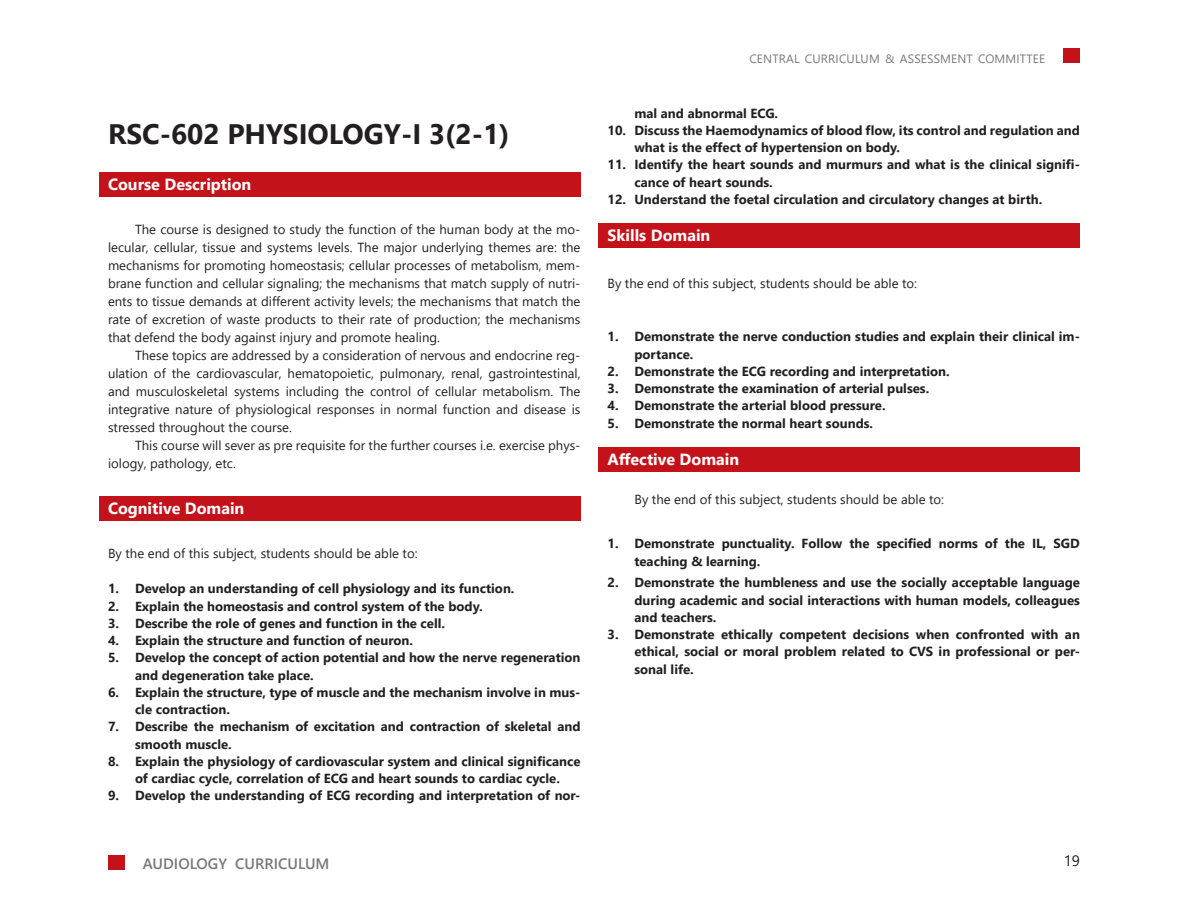
<style>
.page{position:relative;width:1188px;height:918px;background:#fff}
.page>*{position:absolute;margin:0;border:0;box-sizing:border-box;transform-origin:0 0}
.Big_Heading_Black{font:700 28.2px "Segoe UI";color:#231f20}
.Red_strip_heading{font:700 16.2px "Segoe UI";color:#fff}
.t1{font:600 15px "Segoe UI";color:#76787b}
.t2{font:15px "Segoe UI";color:#231f20}
.t3{font:700 13.2px/17.2px "Segoe UI";color:#231f20}
.Body_Text_NWSM_8_75{font:13.2px/18px "Segoe UI";color:#231f20;text-align:justify}
.By_the_end_line{font:13.2px "Segoe UI";color:#231f20}
.t4{font:12px "Segoe UI";letter-spacing:.015em;color:#76787b}
</style>
<div class="page">
<div style="left:1064px;top:49px;width:16px;height:14px;background:#c4121a"></div>
<div style="left:108px;top:855px;width:16px;height:14px;background:#c4121a"></div>
<div style="left:99px;top:173px;width:481px;height:24px;background:#c4121a"></div>
<div style="left:99px;top:497px;width:481px;height:24px;background:#c4121a"></div>
<div style="left:598px;top:223px;width:482px;height:25px;background:#c4121a"></div>
<div style="left:598px;top:447px;width:482px;height:24px;background:#c4121a"></div>
<p class="Big_Heading_Black" style="left:108px;top:107px;width:403px">RSC-602 PHYSIOLOGY-I 3(2-1)</p>
<p class="Red_strip_heading" style="left:108px;top:169px;width:145px">Course Description</p>
<p class="Body_Text_NWSM_8_75" style="left:108px;top:219px;width:474px;text-indent:27px">The course is designed to study the function of the human body at the mo&shy;lecular, cellular, tissue and systems levels. The major underlying themes are: the mechanisms for promoting homeostasis; cellular processes of metabolism, mem&shy;brane function and cellular signaling; the mechanisms that match supply of nutri&shy;ents to tissue demands at different activity levels; the mechanisms that match the rate of excretion of waste products to their rate of production; the mechanisms that defend the body against injury and promote healing.</p>
<p class="Body_Text_NWSM_8_75" style="left:108px;top:345px;width:474px;text-indent:27px">These topics are addressed by a consideration of nervous and endocrine reg&shy;ulation of the cardiovascular, hematopoietic, pulmonary, renal, gastrointestinal, and musculoskeletal systems including the control of cellular metabolism. The integrative nature of physiological responses in normal function and disease is stressed throughout the course.</p>
<p class="Body_Text_NWSM_8_75" style="left:108px;top:435px;width:474px;text-indent:27px">This course will sever as pre requisite for the further courses i.e. exercise phys&shy;iology, pathology, etc.</p>
<p class="Red_strip_heading" style="left:108px;top:493px;width:138px">Cognitive Domain</p>
<p class="By_the_end_line" style="left:108px;top:541px;width:311px">By the end of this subject, students should be able to:</p>
<p class="t3" style="left:108px;top:579px;width:408px">1. Develop an understanding of cell physiology and its function.</p>
<p class="t3" style="left:108px;top:596px;width:376px">2. Explain the homeostasis and control system of the body.</p>
<p class="t3" style="left:108px;top:613px;width:339px">3. Describe the role of genes and function in the cell.</p>
<p class="t3" style="left:108px;top:631px;width:307px">4. Explain the structure and function of neuron.</p>
<p class="t3" style="left:135px;top:648px;width:447px;text-indent:-27px">5. Develop the concept of action potential and how the nerve regeneration and degeneration take place.</p>
<p class="t3" style="left:135px;top:682px;width:447px;text-indent:-27px">6. Explain the structure, type of muscle and the mechanism involve in mus&shy;cle contraction.</p>
<p class="t3" style="left:135px;top:717px;width:447px;text-indent:-27px">7. Describe the mechanism of excitation and contraction of skeletal and smooth muscle.</p>
<p class="t3" style="left:108px;top:751px;width:474px;text-align:center">8. Explain the physiology of cardiovascular system and clinical significance of cardiac cycle, correlation of ECG and heart sounds to cardiac cycle.</p>
<p class="t3" style="left:108px;top:786px;width:474px">9. Develop the understanding of ECG recording and interpretation of nor-</p>
<p class="t4" style="left:749px;top:47px;width:297px">CENTRAL CURRICULUM &amp; ASSESSMENT COMMITTEE</p>
<p class="t3" style="left:634px;top:103px;width:145px">mal and abnormal ECG.</p>
<p class="t3" style="left:634px;top:120px;width:447px;text-indent:-27px">10. Discuss the Haemodynamics of blood flow, its control and regulation and what is the effect of hypertension on body.</p>
<p class="t3" style="left:634px;top:155px;width:447px;text-indent:-27px">11. Identify the heart sounds and murmurs and what is the clinical signifi&shy;cance of heart sounds.</p>
<p class="t3" style="left:608px;top:189px;width:436px">12. Understand the foetal circulation and circulatory changes at birth.</p>
<p class="Red_strip_heading" style="left:608px;top:220px;width:104px">Skills Domain</p>
<p class="By_the_end_line" style="left:608px;top:271px;width:311px">By the end of this subject, students should be able to:</p>
<p class="t3" style="left:634px;top:327px;width:447px;text-indent:-27px">1. Demonstrate the nerve conduction studies and explain their clinical im&shy;portance.</p>
<p class="t3" style="left:608px;top:361px;width:344px">2. Demonstrate the ECG recording and interpretation.</p>
<p class="t3" style="left:608px;top:379px;width:323px">3. Demonstrate the examination of arterial pulses.</p>
<p class="t3" style="left:608px;top:396px;width:280px">4. Demonstrate the arterial blood pressure.</p>
<p class="t3" style="left:608px;top:413px;width:267px">5. Demonstrate the normal heart sounds.</p>
<p class="Red_strip_heading" style="left:608px;top:444px;width:133px">Affective Domain</p>
<p class="Body_Text_NWSM_8_75" style="left:634px;top:489px;width:311px">By the end of this subject, students should be able to:</p>
<p class="t3" style="left:634px;top:534px;width:447px;text-indent:-27px">1. Demonstrate punctuality. Follow the specified norms of the IL, SGD teaching &amp; learning.</p>
<p class="t3" style="left:634px;top:573px;width:447px;text-align:justify;text-indent:-27px">2. Demonstrate the humbleness and use the socially acceptable language during academic and social interactions with human models, colleagues and teachers.</p>
<p class="t3" style="left:634px;top:625px;width:447px;text-align:justify;text-indent:-27px">3. Demonstrate ethically competent decisions when confronted with an ethical, social or moral problem related to CVS in professional or per&shy;sonal life.</p>
<p class="t1" style="left:143px;top:850px;width:188px">AUDIOLOGY CURRICULUM</p>
<p class="t2" style="left:1064px;top:846px;width:18px">19</p>
</div>
